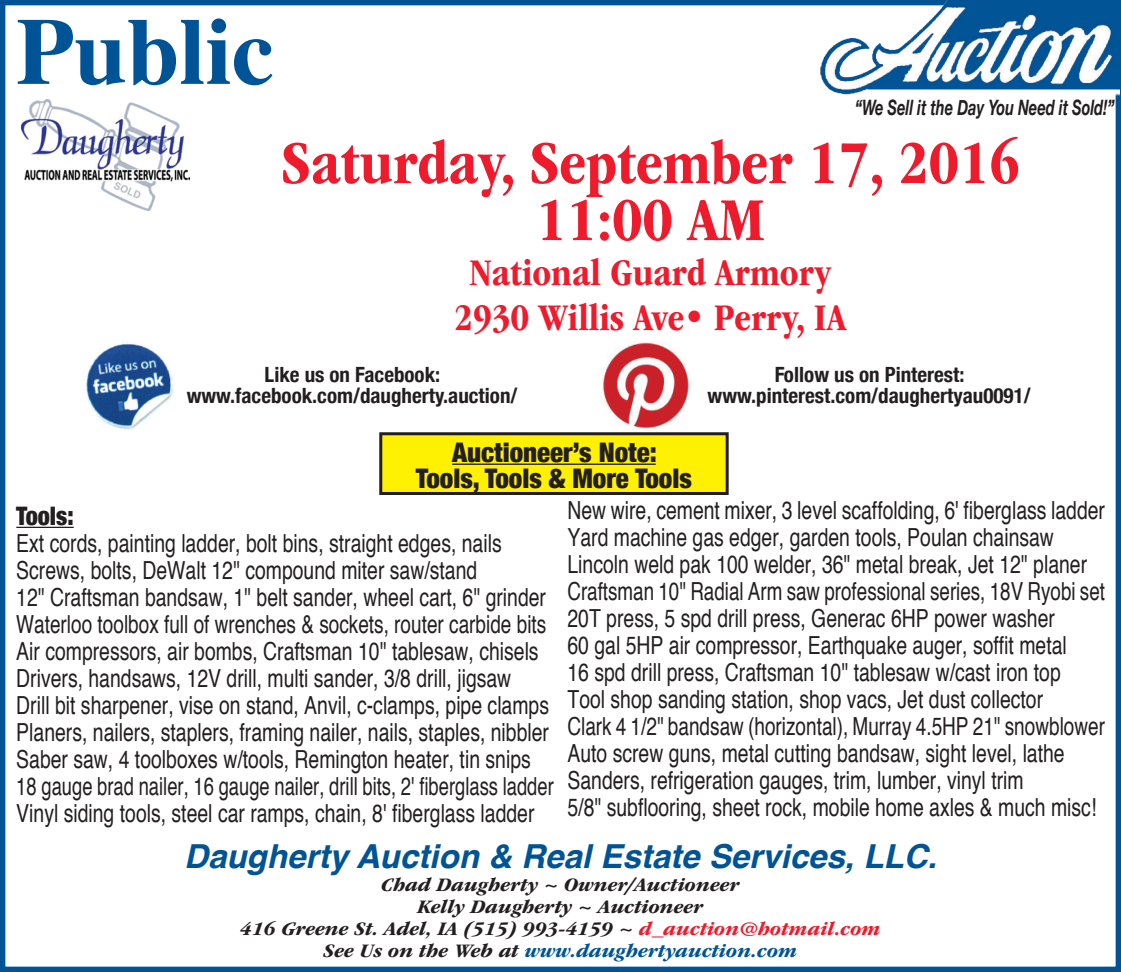
<style>
.page{position:relative;width:1121px;height:972px;background:#fff}
.page>*{position:absolute;margin:0;border:0;box-sizing:border-box;transform-origin:0 0}
.t1{font:700 94.8px "Times";color:#005495}
.t2{font:700 condensed 63px "ITC Garamond Std";color:#ee1b2c}
.t3{font:700 condensed 39px "ITC Garamond Std";color:#ee1b2c}
.t4{font:italic 700 33px "Helvetica";color:#005495}
.t5{font:900 condensed 27px "Helvetica Neue";color:#231f20}
.t6{font:900 condensed 25.5px "Helvetica Neue";color:#231f20;scale:.95 1}
.t7{font:condensed 24.9px "Helvetica";color:#231f20;scale:.95 1}
.t8{font:condensed 24.9px "Helvetica";color:#231f20;scale:.93 1}
.t9{font:condensed 24.9px "Helvetica";color:#231f20;scale:.9 1}
.t10{font:condensed 24.9px "Helvetica";color:#231f20;scale:.92 1}
.t11{font:italic 700 21.3px "Helvetica Neue";color:#231f20;scale:.69 1}
.t12{font:700 condensed 21px "Helvetica Neue";color:#231f20}
.t13{font:italic 700 condensed 19.8px "ITC Garamond Std";color:#231f20;scale:1.2 1}
.t14{font:italic 700 condensed 19.8px "ITC Garamond Std";color:#005495;scale:1.2 1}
.s1{color:#ee1b2c}
.s2{color:#231f20}
</style>
<div class="page">
<div style="left:0;top:0;width:1120px;height:972px;border:5px solid #005495"></div>
<img style="left:806px;top:0;width:313px;height:95px">
<img style="left:22px;top:100px;width:167px;height:110px">
<div style="left:381px;top:434px;width:346px;height:59px;background:#fff101"></div>
<hr style="left:452px;top:464px;width:203px;height:1px;background:#231f20">
<div style="left:379px;top:432px;width:349px;height:63px;border:3px solid #231f20"></div>
<img style="left:86px;top:343px;width:88px;height:87px">
<img style="left:602px;top:342px;width:87px;height:87px">
<hr style="left:16px;top:527px;width:58px;height:1px;background:#231f20">
<p class="t1" style="left:16px;top:-39px;width:259px">Public</p>
<p class="t11" style="left:855px;top:91px;width:378px">“We Sell it the Day You Need it Sold!”</p>
<p class="t2" style="left:281px;top:128px;width:740px">Saturday, September 17, 2016</p>
<p class="t2" style="left:536px;top:185px;width:230px">11:00 AM</p>
<p class="t3" style="left:469px;top:251px;width:363px">National Guard Armory</p>
<p class="t3" style="left:454px;top:296px;width:393px">2930 Willis Ave• Perry, IA</p>
<p class="t12" style="left:265px;top:357px;width:177px">Like us on Facebook:</p>
<p class="t12" style="left:187px;top:378px;width:332px">www.facebook.com/daugherty.auction/</p>
<p class="t5" style="left:452px;top:430px;width:206px">Auctioneer’s Note:</p>
<p class="t5" style="left:416px;top:456px;width:277px">Tools, Tools &amp; More Tools</p>
<p class="t12" style="left:774px;top:357px;width:191px">Follow us on Pinterest:</p>
<p class="t12" style="left:707px;top:378px;width:325px">www.pinterest.com/daughertyau0091/</p>
<p class="t7" style="left:567px;top:495px;width:567px">New wire, cement mixer, 3 level scaffolding, 6' fiberglass ladder</p>
<p class="t7" style="left:567px;top:522px;width:513px">Yard machine gas edger, garden tools, Poulan chainsaw</p>
<p class="t7" style="left:567px;top:549px;width:548px">Lincoln weld pak 100 welder, 36" metal break, Jet 12" planer</p>
<p class="t10" style="left:567px;top:576px;width:586px">Craftsman 10" Radial Arm saw professional series, 18V Ryobi set</p>
<p class="t7" style="left:567px;top:603px;width:514px">20T press, 5 spd drill press, Generac 6HP power washer</p>
<p class="t7" style="left:567px;top:630px;width:527px">60 gal 5HP air compressor, Earthquake auger, soffit metal</p>
<p class="t7" style="left:567px;top:657px;width:521px">16 spd drill press, Craftsman 10" tablesaw w/cast iron top</p>
<p class="t7" style="left:567px;top:684px;width:502px">Tool shop sanding station, shop vacs, Jet dust collector</p>
<p class="t8" style="left:567px;top:711px;width:579px">Clark 4 1/2" bandsaw (horizontal), Murray 4.5HP 21" snowblower</p>
<p class="t7" style="left:567px;top:738px;width:525px">Auto screw guns, metal cutting bandsaw, sight level, lathe</p>
<p class="t7" style="left:567px;top:765px;width:481px">Sanders, refrigeration gauges, trim, lumber, vinyl trim</p>
<p class="t7" style="left:567px;top:792px;width:558px">5/8" subflooring, sheet rock, mobile home axles &amp; much misc!</p>
<p class="t4" style="left:184px;top:830px;width:754px">Daugherty Auction &amp; Real Estate Services, LLC.</p>
<p class="t13" style="left:381px;top:873px;width:300px">Chad Daugherty ~ Owner/Auctioneer</p>
<p class="t13" style="left:417px;top:896px;width:240px">Kelly Daugherty ~ Auctioneer</p>
<p class="t13" style="left:240px;top:918px;width:535px">416 Greene St. Adel, IA (515) 993-4159 ~ <span class="s1">d_auction@hotmail.com</span></p>
<p class="t14" style="left:323px;top:940px;width:396px"><span class="s2">See Us on the Web at</span> www.daughertyauction.com</p>
<p class="t6" style="left:16px;top:495px;width:62px">Tools:</p>
<p class="t7" style="left:16px;top:528px;width:512px">Ext cords, painting ladder, bolt bins, straight edges, nails</p>
<p class="t7" style="left:16px;top:555px;width:487px">Screws, bolts, DeWalt 12" compound miter saw/stand</p>
<p class="t7" style="left:16px;top:582px;width:559px">12" Craftsman bandsaw, 1" belt sander, wheel cart, 6" grinder</p>
<p class="t8" style="left:16px;top:609px;width:571px">Waterloo toolbox full of wrenches &amp; sockets, router carbide bits</p>
<p class="t7" style="left:16px;top:636px;width:551px">Air compressors, air bombs, Craftsman 10" tablesaw, chisels</p>
<p class="t7" style="left:16px;top:663px;width:522px">Drivers, handsaws, 12V drill, multi sander, 3/8 drill, jigsaw</p>
<p class="t7" style="left:16px;top:690px;width:562px">Drill bit sharpener, vise on stand, Anvil, c-clamps, pipe clamps</p>
<p class="t7" style="left:16px;top:717px;width:562px">Planers, nailers, staplers, framing nailer, nails, staples, nibbler</p>
<p class="t7" style="left:16px;top:744px;width:543px">Saber saw, 4 toolboxes w/tools, Remington heater, tin snips</p>
<p class="t9" style="left:16px;top:771px;width:599px">18 gauge brad nailer, 16 gauge nailer, drill bits, 2' fiberglass ladder</p>
<p class="t7" style="left:16px;top:798px;width:547px">Vinyl siding tools, steel car ramps, chain, 8' fiberglass ladder</p>
</div>
